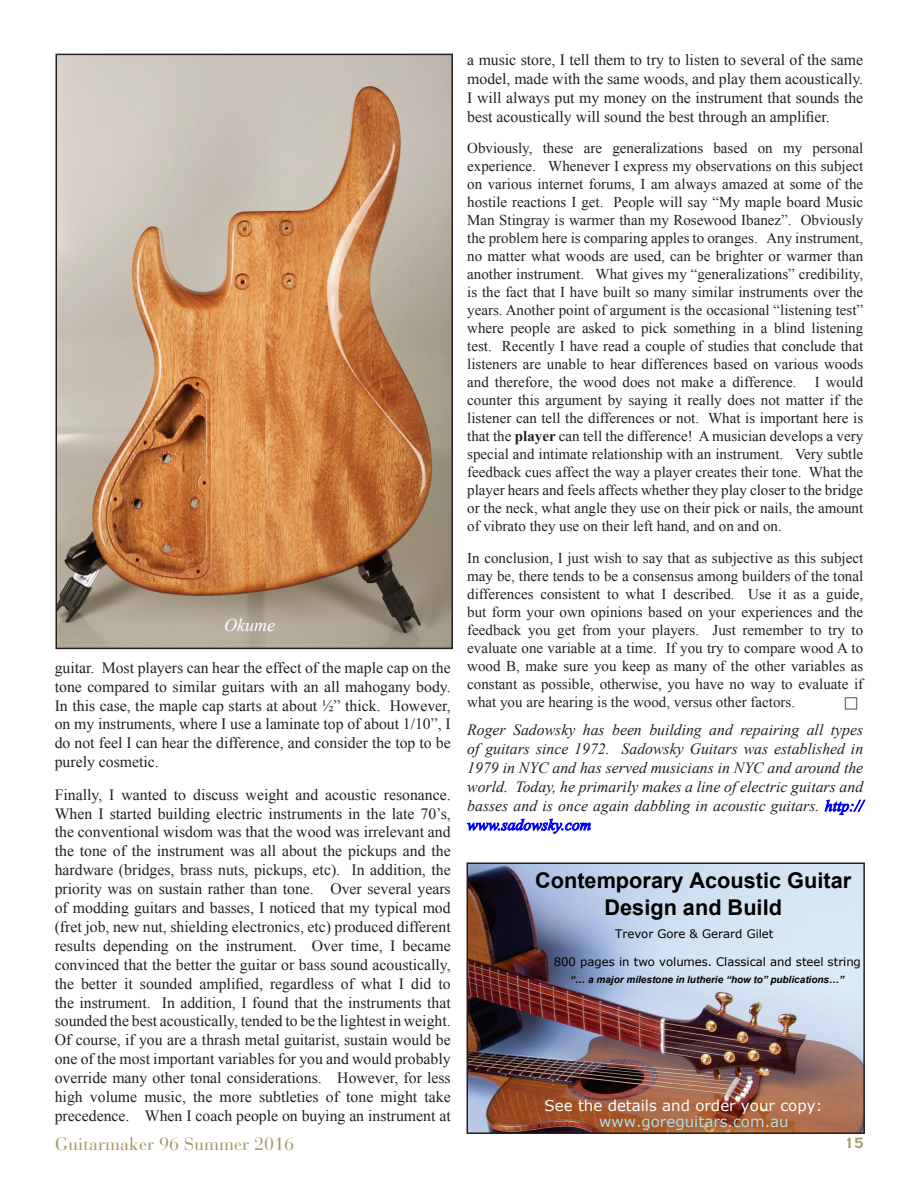
<style>
.page{position:relative;width:918px;height:1188px;background:#fff}
.page>*{position:absolute;margin:0;border:0;box-sizing:border-box;transform-origin:0 0}
.t1{font:700 21.75px/26.4px "Arial";color:#000;text-align:center}
.t2{font:19.5px "Copperplate Gothic Std 30 BC";color:#a79566}
.t3{font:18px "Bauer Bodoni Std";color:#a79566}
.Body_text_with_10_5{font:italic 18px "Times New Roman";color:#fff}
.Body_text_with_10_5-2{font:15.75px/18.9px "Times New Roman";color:#231f20;text-align:justify}
.Body_text_with_10_5-3{font:italic 15.75px/18.9px "Times New Roman";color:#231f20;text-align:justify}
.Body_text_with_10_5-4{font:15px/18px "Times New Roman";color:#231f20;text-align:justify}
.t4{font:15px/16px "Verdana";color:#fff}
.t5{font:11.7px "Verdana";color:#000}
.t6{font:italic 700 10.05px "Arial";color:#000}
.s1{font-weight:700}
.s2{color:#00f}
.s3{color:#abdfec}
.s4{color:#fff}
</style>
<div class="page">
<img style="left:58px;top:57px;width:392px;height:589px">
<div style="left:55px;top:54px;width:398px;height:595px;border:2px solid #231f20"></div>
<svg style="left:824px;top:799px;width:42px;height:16px"></svg>
<svg style="left:467px;top:818px;width:124px;height:16px"></svg>
<img style="left:469px;top:865px;width:393px;height:266px">
<div style="left:466px;top:862px;width:399px;height:272px;border:2px solid #231f20"></div>
<p class="Body_text_with_10_5" style="left:224px;top:612px;width:52px">Okume</p>
<p class="Body_text_with_10_5-2" style="left:55px;top:658px;width:398px">guitar. Most players can hear the effect of the maple cap on the tone compared to similar guitars with an all mahogany body.<br>In this case, the maple cap starts at about ½” thick. However, on my instruments, where I use a laminate top of about 1/10”, I do not feel I can hear the difference, and consider the top to be purely cosmetic.</p>
<p class="Body_text_with_10_5-2" style="left:55px;top:785px;width:398px">Finally, I wanted to discuss weight and acoustic resonance.<br>When I started building electric instruments in the late 70’s, the conventional wisdom was that the wood was irrelevant and the tone of the instrument was all about the pickups and the hardware (bridges, brass nuts, pickups, etc). In addition, the priority was on sustain rather than tone. Over several years of modding guitars and basses, I noticed that my typical mod (fret job, new nut, shielding electronics, etc) produced different results depending on the instrument. Over time, I became convinced that the better the guitar or bass sound acoustically, the better it sounded amplified, regardless of what I did to the instrument. In addition, I found that the instruments that sounded the best acoustically, tended to be the lightest in weight.<br>Of course, if you are a thrash metal guitarist, sustain would be one of the most important variables for you and would probably override many other tonal considerations. However, for less high volume music, the more subtleties of tone might take precedence. When I coach people on buying an instrument at</p>
<p class="Body_text_with_10_5-2" style="left:467px;top:50px;width:398px">a music store, I tell them to try to listen to several of the same model, made with the same woods, and play them acoustically.<br>I will always put my money on the instrument that sounds the best acoustically will sound the best through an amplifier.</p>
<p class="Body_text_with_10_5-4" style="left:467px;top:139px;width:398px">Obviously, these are generalizations based on my personal experience. Whenever I express my observations on this subject on various internet forums, I am always amazed at some of the hostile reactions I get. People will say “My maple board Music Man Stingray is warmer than my Rosewood Ibanez”. Obviously the problem here is comparing apples to oranges. Any instrument, no matter what woods are used, can be brighter or warmer than another instrument. What gives my “generalizations” credibility, is the fact that I have built so many similar instruments over the years. Another point of argument is the occasional “listening test” where people are asked to pick something in a blind listening test. Recently I have read a couple of studies that conclude that listeners are unable to hear differences based on various woods and therefore, the wood does not make a difference. I would counter this argument by saying it really does not matter if the listener can tell the differences or not. What is important here is that the <span class="s1">player</span> can tell the difference! A musician develops a very special and intimate relationship with an instrument. Very subtle feedback cues affect the way a player creates their tone. What the player hears and feels affects whether they play closer to the bridge or the neck, what angle they use on their pick or nails, the amount of vibrato they use on their left hand, and on and on.</p>
<p class="Body_text_with_10_5-4" style="left:467px;top:549px;width:398px">In conclusion, I just wish to say that as subjective as this subject may be, there tends to be a consensus among builders of the tonal differences consistent to what I described. Use it as a guide, but form your own opinions based on your experiences and the feedback you get from your players. Just remember to try to evaluate one variable at a time. If you try to compare wood A to wood B, make sure you keep as many of the other variables as constant as possible, otherwise, you have no way to evaluate if what you are hearing is the wood, versus other factors.</p>
<p class="Body_text_with_10_5-3" style="left:467px;top:720px;width:398px">Roger Sadowsky has been building and repairing all types of guitars since 1972. Sadowsky Guitars was established in 1979 in NYC and has served musicians in NYC and around the world. Today, he primarily makes a line of electric guitars and basses and is once again dabbling in acoustic guitars. <span class="s2">http:// www.sadowsky.com</span></p>
<p class="t1" style="left:535px;top:868px;width:318px">Contemporary Acoustic Guitar<br>Design and Build</p>
<p class="t5" style="left:554px;top:955px;width:309px">800 pages in two volumes. Classical and steel string</p>
<p class="t6" style="left:570px;top:973px;width:275px">“… a major milestone in lutherie “how to” publications…”</p>
<p class="t5" style="left:615px;top:926px;width:160px">Trevor Gore &amp; Gerard Gilet</p>
<p class="t4" style="left:599px;top:1097px;width:225px;text-indent:-55px">See the details and order your copy: <span class="s3">www.goreguitars.com.au</span></p>
<p class="t3" style="left:55px;top:1133px;width:251px">Guitarmaker 96 Summer 2016<span class="s4">7</span></p>
<h2 class="t2" style="left:844px;top:1134px;width:21px">15</h2>
</div>
